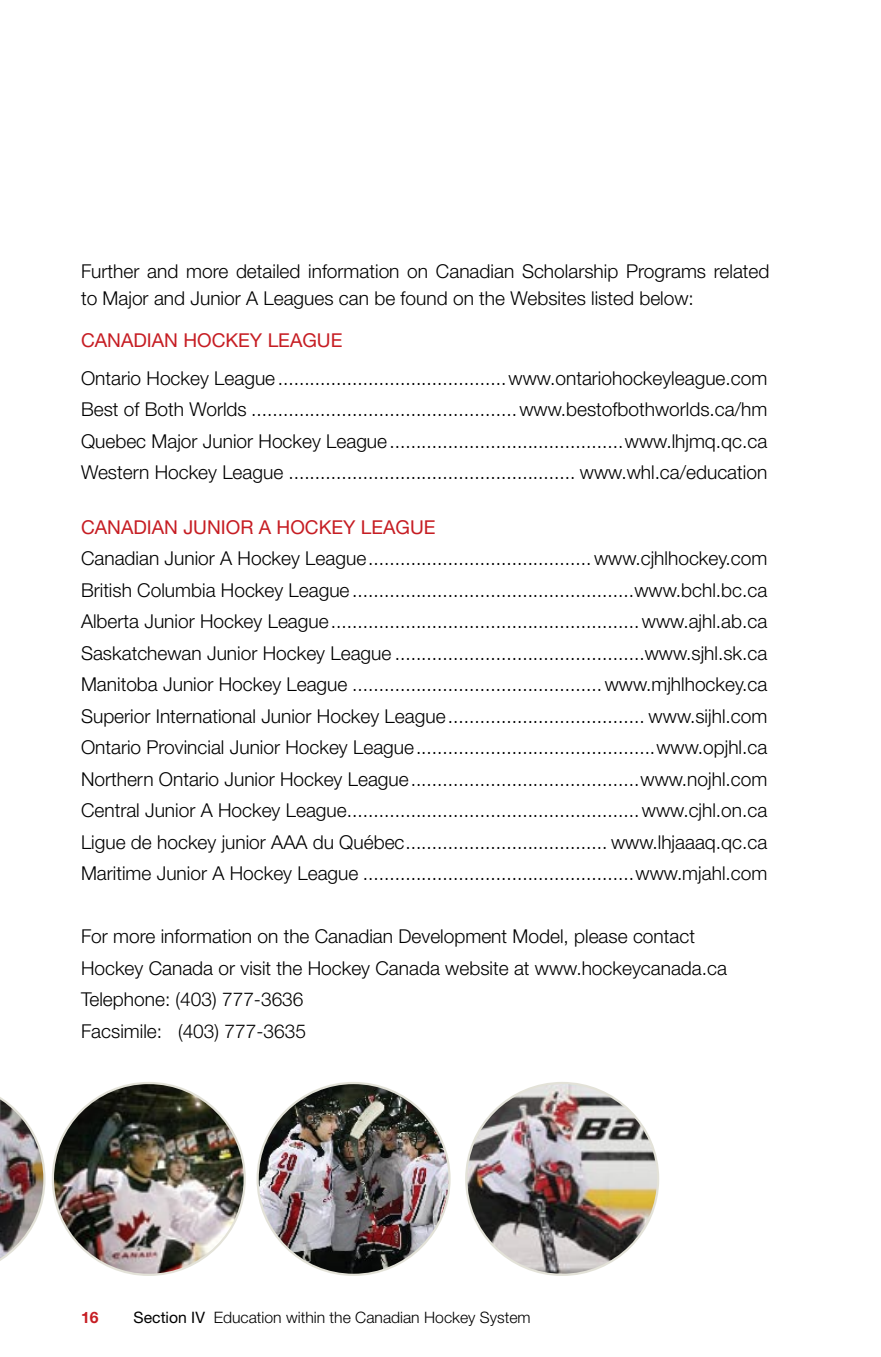
<style>
.page{position:relative;width:881px;height:1357px;background:#fff}
.page>*{position:absolute;margin:0;border:0;box-sizing:border-box;transform-origin:0 0}
.t1{font:300 19.12px/31.5px "Helvetica Neue";color:#000}
.t2{font:19.12px "Helvetica Neue";color:#c61d23}
.t3{font:300 15.75px "Helvetica Neue";color:#000}
.t4{font:700 15.75px "Helvetica Neue";color:#c61d23}
.s1{font-weight:400}
</style>
<div class="page">
<img style="left:0;top:1097px;width:46px;height:164px">
<img style="left:53px;top:1083px;width:192px;height:192px;border-radius:96px">
<img style="left:258px;top:1083px;width:191px;height:192px;border-radius:96px">
<img style="left:466px;top:1083px;width:192px;height:192px;border-radius:96px">
<p class="t1" style="left:81px;top:258px;width:690px;line-height:27px">Further and more detailed information on Canadian Scholarship Programs related to Major and Junior A Leagues can be found on the Websites listed below:</p>
<p class="t2" style="left:81px;top:329px;width:263px">CANADIAN HOCKEY LEAGUE</p>
<p class="t1" style="left:81px;top:362px;width:688px;text-align:justify">Ontario Hockey League ...........................................www.ontariohockeyleague.com Best of Both Worlds ..................................................www.bestofbothworlds.ca/hm Quebec Major Junior Hockey League............................................www.lhjmq.qc.ca Western Hockey League ...................................................... www.whl.ca/education</p>
<p class="t2" style="left:81px;top:515px;width:356px">CANADIAN JUNIOR A HOCKEY LEAGUE</p>
<p class="t1" style="left:81px;top:542px;width:688px;text-align:justify">Canadian Junior A Hockey League..........................................www.cjhlhockey.com British Columbia Hockey League .....................................................www.bchl.bc.ca Alberta Junior Hockey League..........................................................www.ajhl.ab.ca Saskatchewan Junior Hockey League ...............................................www.sjhl.sk.ca Manitoba Junior Hockey League ...............................................www.mjhlhockey.ca Superior International Junior Hockey League..................................... www.sijhl.com Ontario Provincial Junior Hockey League.............................................www.opjhl.ca Northern Ontario Junior Hockey League...........................................www.nojhl.com Central Junior A Hockey League.......................................................www.cjhl.on.ca Ligue de hockey junior AAA du Québec...................................... www.lhjaaaq.qc.ca Maritime Junior A Hockey League ...................................................www.mjahl.com</p>
<p class="t1" style="left:81px;top:920px;width:647px">For more information on the Canadian Development Model, please contact Hockey Canada or visit the Hockey Canada website at www.hockeycanada.ca Telephone: (403) 777-3636<br>Facsimile: (403) 777-3635</p>
<p class="t4" style="left:81px;top:1307px;width:19px">16</p>
<p class="t3" style="left:134px;top:1307px;width:399px"><span class="s1">Section IV</span> Education within the Canadian Hockey System</p>
</div>
